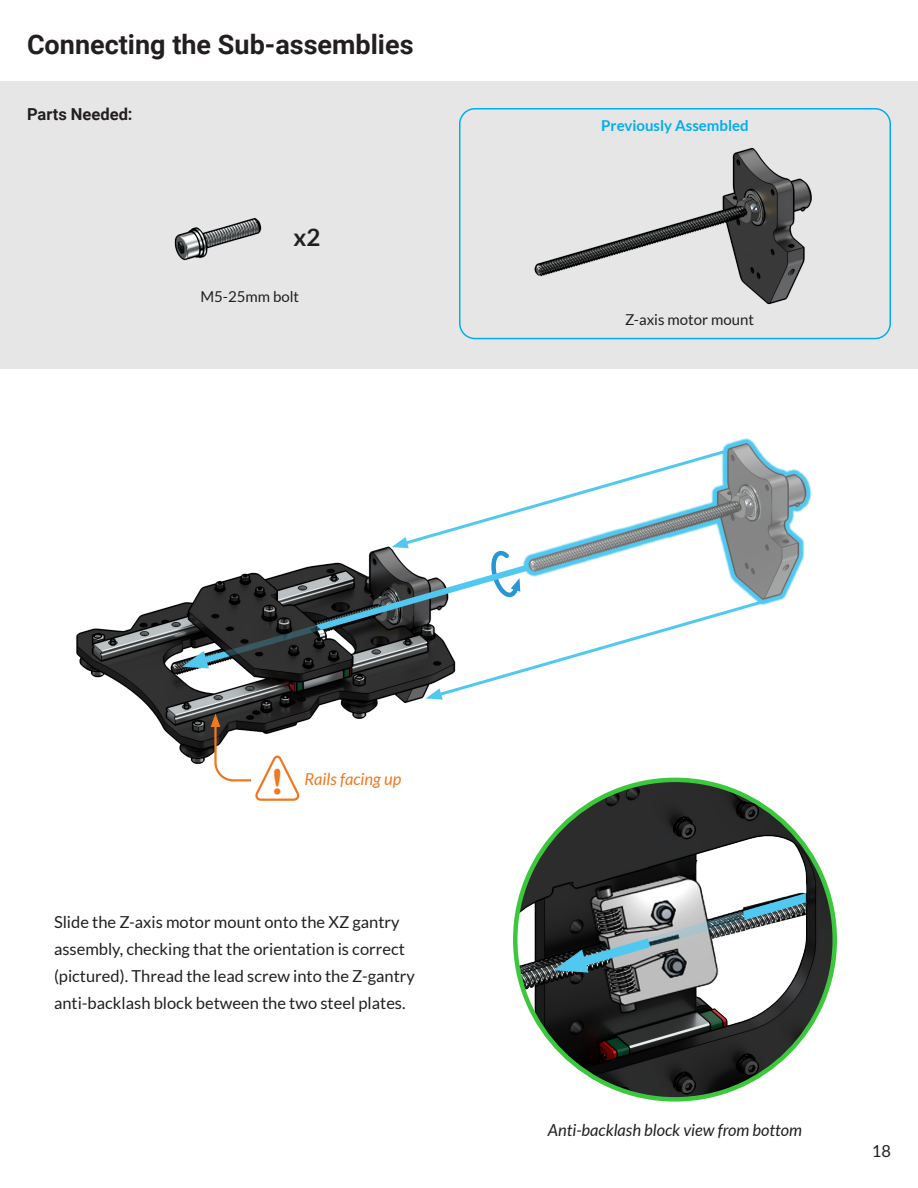
<style>
.page{position:relative;width:918px;height:1188px;background:#fff}
.page>*{position:absolute;margin:0;border:0;box-sizing:border-box;transform-origin:0 0}
.t1{font:700 36px "Gill Sans";color:#f0781e}
.t2{font:700 27px "Roboto";color:#231f20}
.t3{font:700 24px "Lato";color:#231f20}
.t4{font:16.5px/27px "Lato";color:#231f20}
.t5{font:italic 16.5px "Lato";color:#231f20}
.t6{font:italic 16.5px "Lato";color:#f0781e}
.t7{font:700 16.5px "Roboto";color:#231f20}
.t8{font:15px "Lato";color:#231f20}
.t9{font:700 15px "Lato";color:#00aeef}
</style>
<div class="page">
<div style="left:0;top:81px;width:918px;height:288px;background:#e6e6e6"></div>
<div style="left:460px;top:109px;width:430px;height:230px;background:#e6e6e6"></div>
<div style="left:459px;top:108px;width:432px;height:231px;border:2px solid #00aeef;border-radius:15px"></div>
<img style="left:525px;top:142px;width:293px;height:165px">
<img style="left:161px;top:203px;width:116px;height:76px">
<div style="left:515px;top:426px;width:348px;height:241px;background:#fff;opacity:.5"></div>
<img style="left:76px;top:603px;width:340px;height:161px">
<svg style="left:211px;top:714px;width:89px;height:87px"></svg>
<svg style="left:182px;top:447px;width:588px;height:253px"></svg>
<img style="left:211px;top:610px;width:129px;height:63px">
<img style="left:358px;top:522px;width:29px;height:71px">
<img style="left:515px;top:780px;width:320px;height:319px;border-radius:160px">
<svg style="left:554px;top:869px;width:252px;height:107px"></svg>
<img style="left:624px;top:859px;width:123px;height:136px">
<img style="left:806px;top:848px;width:29px;height:183px">
<h2 class="t2" style="left:27px;top:25px;width:388px">Connecting the Sub-assemblies</h2>
<p class="t7" style="left:27px;top:103px;width:107px">Parts Needed:</p>
<h3 class="t3" style="left:294px;top:223px;width:28px">x2</h3>
<p class="t8" style="left:200px;top:289px;width:100px">M5-25mm bolt</p>
<p class="t9" style="left:601px;top:117px;width:149px">Previously Assembled</p>
<p class="t8" style="left:625px;top:311px;width:130px">Z-axis motor mount</p>
<h1 class="t1" style="left:272px;top:761px;width:11px">!</h1>
<p class="t6" style="left:304px;top:770px;width:98px">Rails facing up</p>
<p class="t4" style="left:54px;top:908px;width:362px">Slide the Z-axis motor mount onto the XZ gantry assembly, checking that the orientation is correct (pictured). Thread the lead screw into the Z-gantry anti-backlash block between the two steel plates.</p>
<p class="t5" style="left:548px;top:1121px;width:256px">Anti-backlash block view from bottom</p>
<p class="t4" style="left:872px;top:1137px;width:21px">18</p>
</div>
